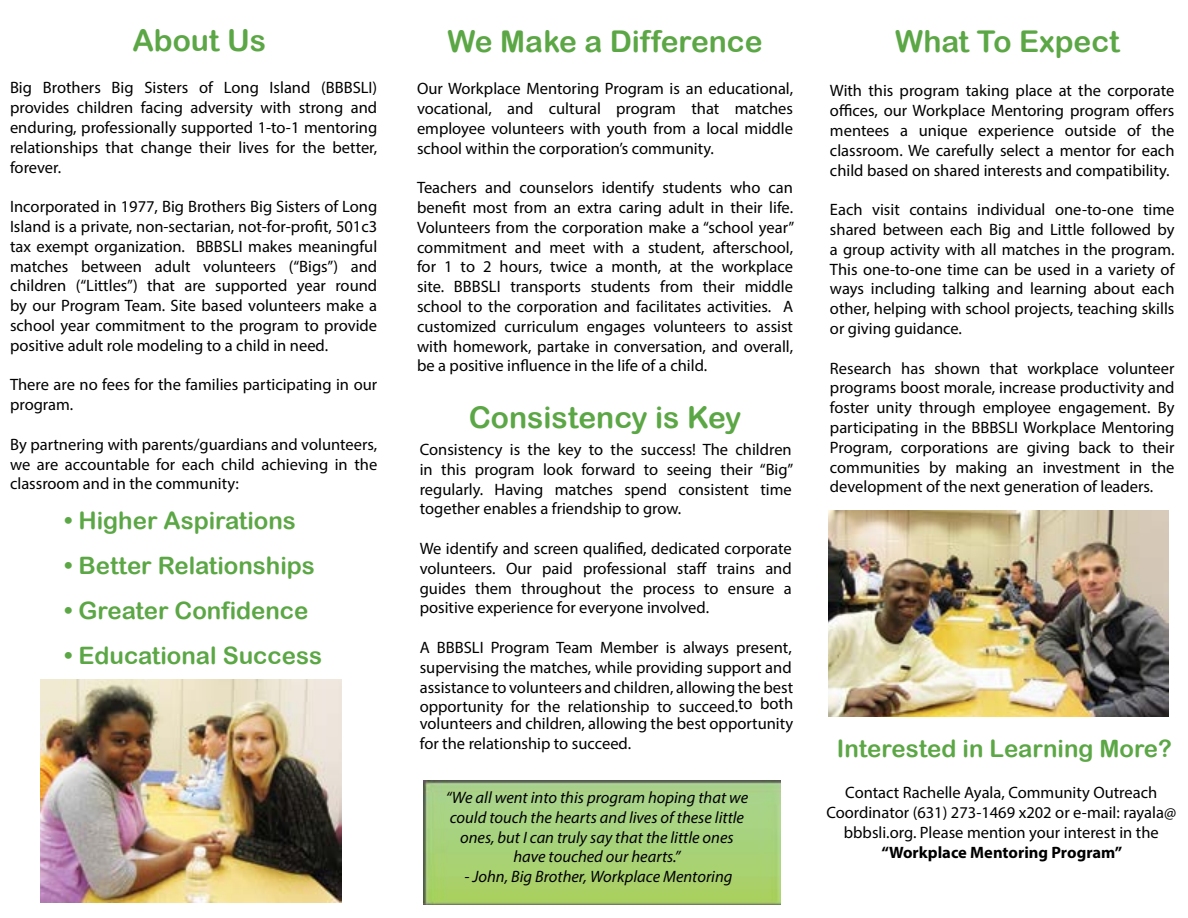
<style>
.page{position:relative;width:1188px;height:918px;background:#fff}
.page>*{position:absolute;margin:0;border:0;box-sizing:border-box;transform-origin:0 0}
.t1{font:30px "Arial Rounded MT Bold";color:#5ca745}
.t2{font:24px "Arial Rounded MT Bold";color:#5ca745}
.t3{font:16.5px/19.8px "Myriad Pro";color:#000;text-align:justify}
.t4{font:italic 16.5px/19.8px "Myriad Pro";color:#000;text-align:center}
.t5{font:700 16.5px "Myriad Pro";color:#000}
</style>
<div class="page">
<img style="left:423px;top:781px;width:357px;height:123px">
<img style="left:41px;top:680px;width:301px;height:222px">
<img style="left:828px;top:511px;width:340px;height:205px">
<h1 class="t1" style="left:132px;top:23px;width:135px">About Us</h1>
<p class="t3" style="left:10px;top:78px;width:369px">Big Brothers Big Sisters of Long Island (BBBSLI) provides children facing adversity with strong and enduring, professionally supported 1-to-1 mentoring relationships that change their lives for the better, forever.</p>
<p class="t3" style="left:10px;top:196px;width:369px">Incorporated in 1977, Big Brothers Big Sisters of Long Island is a private, non-sectarian, not-for-profit, 501c3 tax exempt organization. BBBSLI makes meaningful matches between adult volunteers (“Bigs”) and children (“Littles”) that are supported year round by our Program Team. Site based volunteers make a school year commitment to the program to provide positive adult role modeling to a child in need.</p>
<p class="t3" style="left:10px;top:375px;width:369px">There are no fees for the families participating in our program.</p>
<p class="t3" style="left:10px;top:434px;width:369px">By partnering with parents/guardians and volunteers, we are accountable for each child achieving in the classroom and in the community:</p>
<h2 class="t2" style="left:64px;top:506px;width:233px">• Higher Aspirations</h2>
<h2 class="t2" style="left:64px;top:551px;width:252px">• Better Relationships</h2>
<h2 class="t2" style="left:64px;top:596px;width:246px">• Greater Confidence</h2>
<h2 class="t2" style="left:64px;top:641px;width:259px">• Educational Success</h2>
<h1 class="t1" style="left:448px;top:23px;width:317px">We Make a Difference</h1>
<p class="t3" style="left:417px;top:79px;width:378px">Our Workplace Mentoring Program is an educational, vocational, and cultural program that matches employee volunteers with youth from a local middle school within the corporation’s community.</p>
<p class="t3" style="left:417px;top:178px;width:379px">Teachers and counselors identify students who can benefit most from an extra caring adult in their life.<br>Volunteers from the corporation make a “school year” commitment and meet with a student, afterschool, for 1 to 2 hours, twice a month, at the workplace site. BBBSLI transports students from their middle school to the corporation and facilitates activities. A customized curriculum engages volunteers to assist with homework, partake in conversation, and overall, be a positive influence in the life of a child.</p>
<h1 class="t1" style="left:469px;top:399px;width:274px">Consistency is Key</h1>
<p class="t3" style="left:420px;top:439px;width:375px">Consistency is the key to the success! The children in this program look forward to seeing their “Big” regularly. Having matches spend consistent time together enables a friendship to grow.</p>
<p class="t3" style="left:420px;top:538px;width:374px">We identify and screen qualified, dedicated corporate volunteers. Our paid professional staff trains and guides them throughout the process to ensure a positive experience for everyone involved.</p>
<p class="t3" style="left:420px;top:637px;width:375px">A BBBSLI Program Team Member is always present, supervising the matches, while providing support and assistance to volunteers and children, allowing the best opportunity for the relationship to succeed.to both</p>
<p class="t3" style="left:420px;top:714px;width:375px">volunteers and children, allowing the best opportunity for the relationship to succeed.</p>
<p class="t4" style="left:446px;top:787px;width:304px">“We all went into this program hoping that we could touch the hearts and lives of these little ones, but I can truly say that the little ones have touched our hearts.”</p>
<p class="t4" style="left:464px;top:867px;width:270px">- John, Big Brother, Workplace Mentoring</p>
<h1 class="t1" style="left:895px;top:23px;width:226px">What To Expect</h1>
<p class="t3" style="left:830px;top:81px;width:346px">With this program taking place at the corporate offices, our Workplace Mentoring program offers mentees a unique experience outside of the classroom. We carefully select a mentor for each child based on shared interests and compatibility.</p>
<p class="t3" style="left:830px;top:199px;width:346px">Each visit contains individual one-to-one time shared between each Big and Little followed by a group activity with all matches in the program.<br>This one-to-one time can be used in a variety of ways including talking and learning about each other, helping with school projects, teaching skills or giving guidance.</p>
<p class="t3" style="left:830px;top:358px;width:346px">Research has shown that workplace volunteer programs boost morale, increase productivity and foster unity through employee engagement. By participating in the BBBSLI Workplace Mentoring Program, corporations are giving back to their communities by making an investment in the development of the next generation of leaders.</p>
<h2 class="t2" style="left:837px;top:735px;width:337px">Interested in Learning More?</h2>
<p class="t3" style="left:826px;top:783px;width:351px;text-align:center">Contact Rachelle Ayala, Community Outreach<br>Coordinator (631) 273-1469 x202 or e-mail: rayala@ bbbsli.org. Please mention your interest in the</p>
<p class="t5" style="left:881px;top:841px;width:242px">“Workplace Mentoring Program”</p>
</div>
